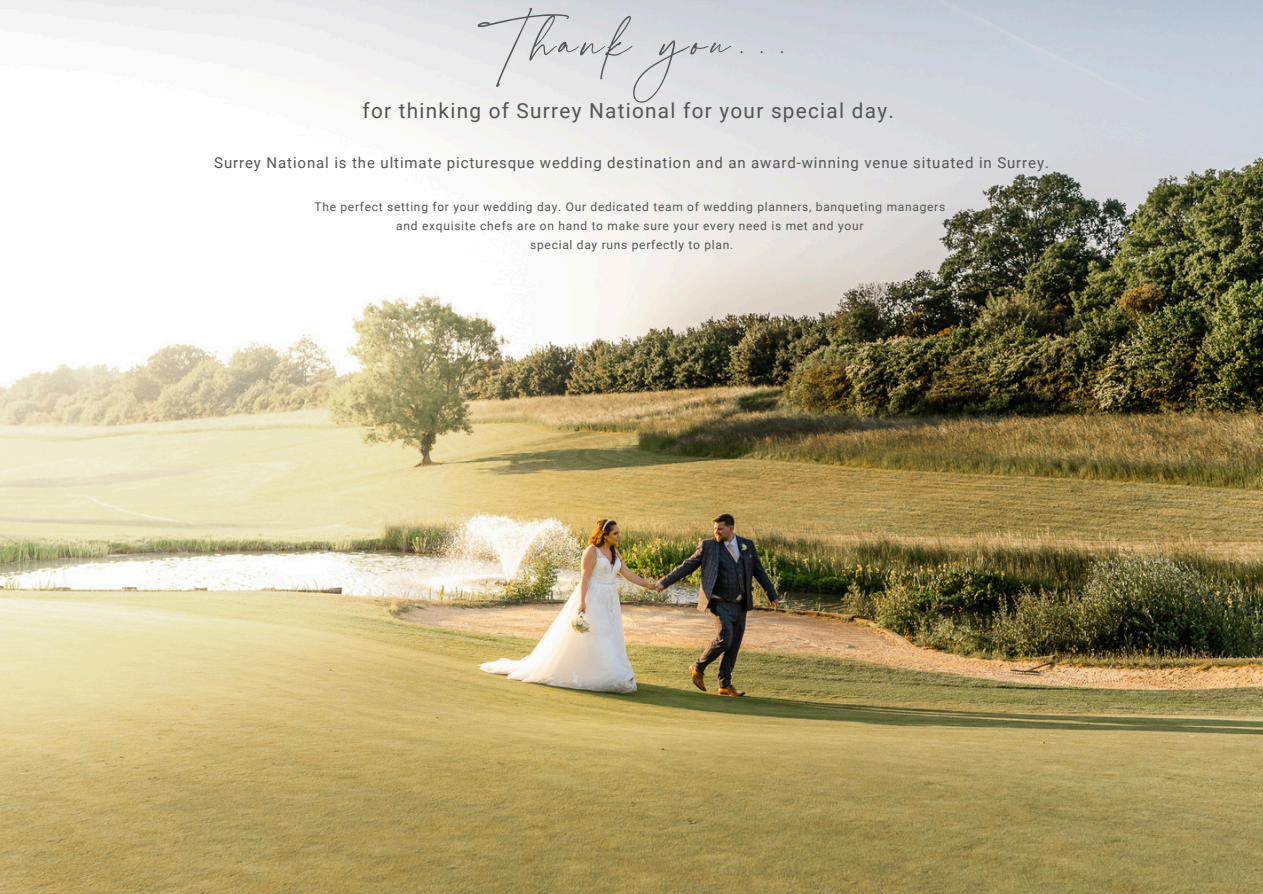
<style>
.page{position:relative;width:1263px;height:894px;background:#fff}
.page>*{position:absolute;margin:0;border:0;box-sizing:border-box;transform-origin:0 0}
.t1{font:84px "La Luxes Script";letter-spacing:.06em;color:#545454}
.t2{font:20.85px "Roboto";letter-spacing:.06em;color:#545454}
.t3{font:15px "Roboto";letter-spacing:.06em;color:#545454}
.t4{font:12px "Roboto";letter-spacing:.06em;color:#545454}
</style>
<div class="page">
<img style="left:0;top:0;width:1263px;height:893px">
<p class="t1" style="left:486px;top:-6px;width:307px">Thank you...</p>
<h1 class="t2" style="left:363px;top:99px;width:533px">for thinking of Surrey National for your special day.</h1>
<h2 class="t3" style="left:214px;top:154px;width:836px">Surrey National is the ultimate picturesque wedding destination and an award-winning venue situated in Surrey.</h2>
<h3 class="t4" style="left:314px;top:200px;width:632px">The perfect setting for your wedding day. Our dedicated team of wedding planners, banqueting managers</h3>
<p class="t4" style="left:396px;top:219px;width:469px">and exquisite chefs are on hand to make sure your every need is met and your</p>
<p class="t4" style="left:530px;top:238px;width:204px">special day runs perfectly to plan.</p>
</div>
